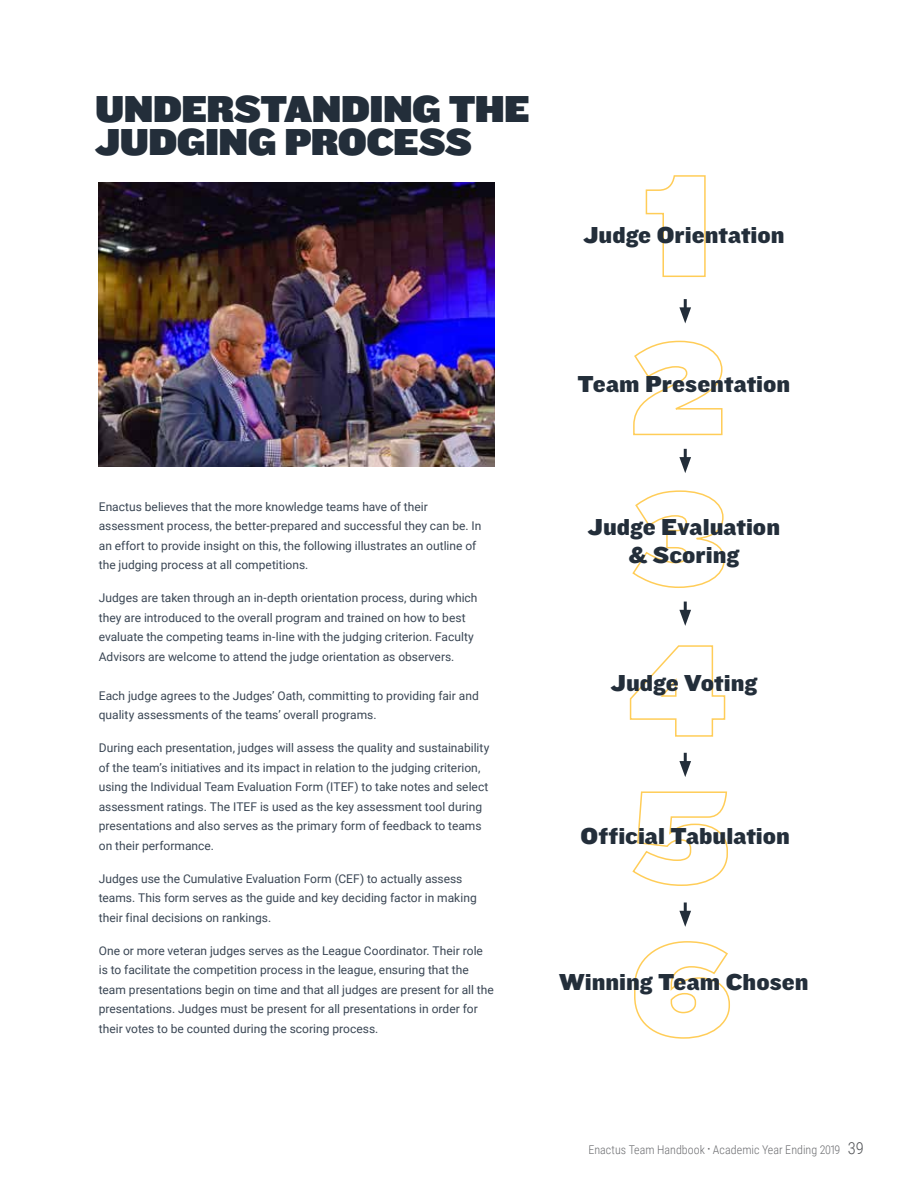
<style>
.page{position:relative;width:918px;height:1188px;background:#fff}
.page>*{position:absolute;margin:0;border:0;box-sizing:border-box;transform-origin:0 0}
.t1{font:39px/33px "Knockout 92 Ultmt Cruiserwt";letter-spacing:.005em;color:#232e3a}
.t2{font:24px/28.5px "Knockout 72 Full Cruiserwt";color:#232e3a;text-align:center}
.t3{font:12px/19.5px "Roboto";color:#3a4654}
.t4{font:300 12px "Roboto Condensed";letter-spacing:.005em;color:#6c6d70}
.s1{font-size:9px}
.s2{font-size:16.5px;color:#515356}
</style>
<div class="page">
<svg style="left:632px;top:490px;width:93px;height:98px"></svg>
<svg style="left:629px;top:645px;width:97px;height:92px"></svg>
<svg style="left:632px;top:791px;width:96px;height:95px"></svg>
<svg style="left:634px;top:941px;width:96px;height:98px"></svg>
<svg style="left:633px;top:340px;width:90px;height:96px"></svg>
<img style="left:99px;top:182px;width:396px;height:284px">
<svg style="left:645px;top:175px;width:61px;height:102px"></svg>
<hr style="left:684px;top:299px;width:3px;height:14px;background:#232e3a">
<svg style="left:679px;top:307px;width:12px;height:16px"></svg>
<hr style="left:684px;top:449px;width:3px;height:14px;background:#232e3a">
<svg style="left:679px;top:457px;width:12px;height:16px"></svg>
<hr style="left:684px;top:602px;width:3px;height:14px;background:#232e3a">
<svg style="left:679px;top:610px;width:12px;height:16px"></svg>
<hr style="left:684px;top:753px;width:3px;height:14px;background:#232e3a">
<svg style="left:679px;top:761px;width:12px;height:16px"></svg>
<svg style="left:679px;top:903px;width:12px;height:24px"></svg>
<h1 class="t1" style="left:96px;top:91px;width:435px">UNDERSTANDING THE<br>JUDGING PROCESS</h1>
<h2 class="t2" style="left:583px;top:219px;width:203px">Judge Orientation</h2>
<p class="t3" style="left:99px;top:496px;width:384px">Enactus believes that the more knowledge teams have of their assessment process, the better-prepared and successful they can be. In an effort to provide insight on this, the following illustrates an outline of the judging process at all competitions.</p>
<p class="t3" style="left:99px;top:588px;width:380px">Judges are taken through an in-depth orientation process, during which they are introduced to the overall program and trained on how to best evaluate the competing teams in-line with the judging criterion. Faculty Advisors are welcome to attend the judge orientation as observers.</p>
<p class="t3" style="left:99px;top:685px;width:381px">Each judge agrees to the Judges’ Oath, committing to providing fair and quality assessments of the teams’ overall programs.</p>
<p class="t3" style="left:99px;top:738px;width:392px">During each presentation, judges will assess the quality and sustainability of the team’s initiatives and its impact in relation to the judging criterion, using the Individual Team Evaluation Form (ITEF) to take notes and select assessment ratings. The ITEF is used as the key assessment tool during presentations and also serves as the primary form of feedback to teams on their performance.</p>
<p class="t3" style="left:99px;top:868px;width:379px">Judges use the Cumulative Evaluation Form (CEF) to actually assess teams. This form serves as the guide and key deciding factor in making their final decisions on rankings.</p>
<p class="t3" style="left:99px;top:940px;width:396px">One or more veteran judges serves as the League Coordinator. Their role is to facilitate the competition process in the league, ensuring that the team presentations begin on time and that all judges are present for all the presentations. Judges must be present for all presentations in order for their votes to be counted during the scoring process.</p>
<h2 class="t2" style="left:577px;top:369px;width:214px">Team Presentation</h2>
<h2 class="t2" style="left:588px;top:511px;width:194px">Judge Evaluation &amp; Scoring</h2>
<h2 class="t2" style="left:611px;top:667px;width:148px">Judge Voting</h2>
<h2 class="t2" style="left:581px;top:821px;width:211px">Official Tabulation</h2>
<h2 class="t2" style="left:559px;top:967px;width:251px">Winning Team Chosen</h2>
<p class="t4" style="left:588px;top:1141px;width:277px">Enactus Team Handbook <span class="s1">•</span> Academic Year Ending 2019 <span class="s2">39</span></p>
</div>
